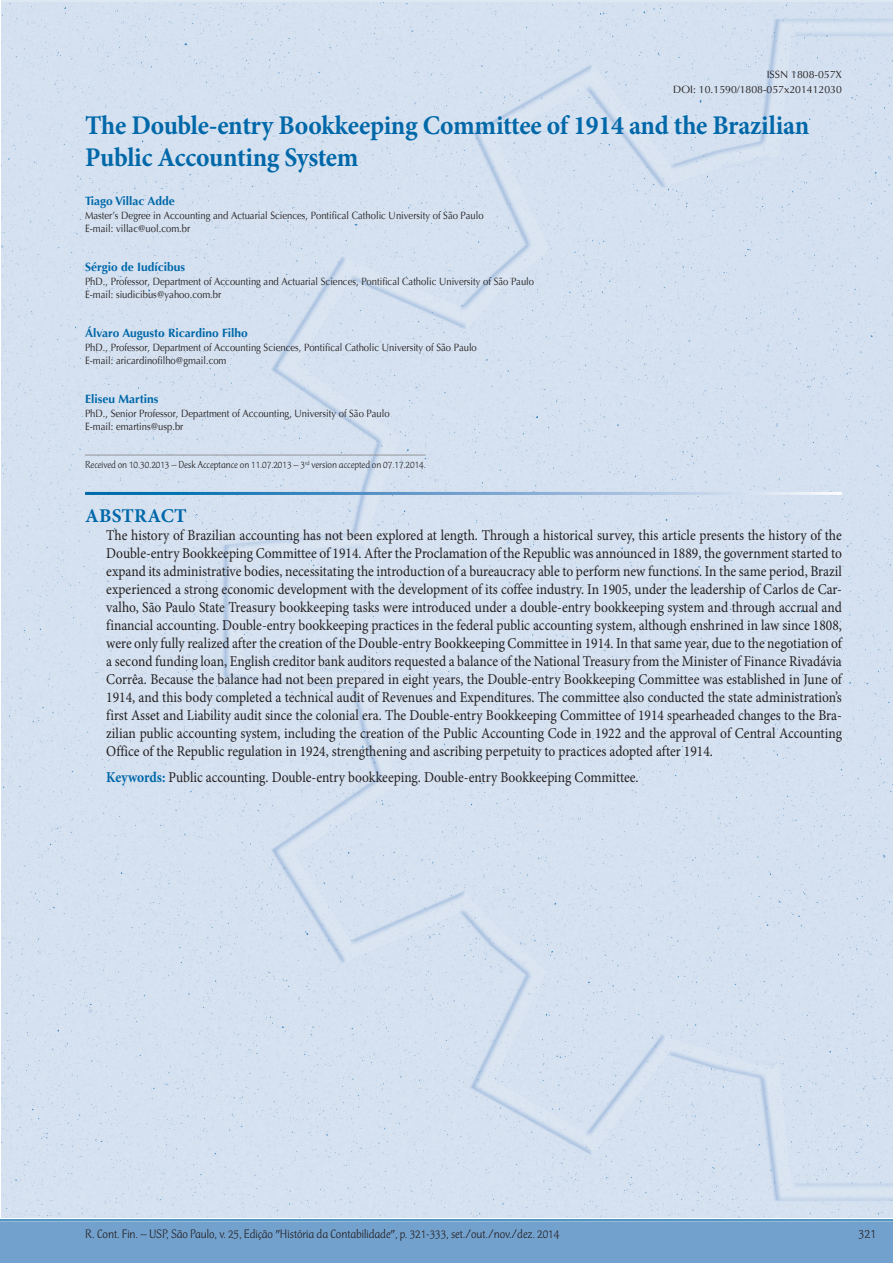
<style>
.page{position:relative;width:893px;height:1263px;background:#fff}
.page>*{position:absolute;margin:0;border:0;box-sizing:border-box;transform-origin:0 0}
._01-Tit-Artigo_Port{font:700 27px/32.4px "Minion Pro";letter-spacing:-.01em;color:#0068a9;scale:.95 1}
._01-Resumo-Abstract{font:700 19.5px "Minion Pro";letter-spacing:.01em;color:#0068a9}
._01-Texto-Resumo-Por{font:15px/18px "Minion Pro";color:#231f20;text-align:justify;scale:.9 1}
.t1{font:300 13.5px "CT Mercurius Std";color:#231f20}
._00-Pag-Mestra_-_Dir{font:300 12.75px "CT Mercurius Std";color:#231f20}
._01-Autor{font:700 12px "Optima";color:#0068a9}
._01-Autor-Universida{font:10.5px "Optima";color:#231f20;scale:.9 1}
._01-XFonte__Recebido{font:300 10.5px "CT Mercurius Std";color:#231f20}
._03-Fonte-Fig_Tab_Qu{font:10.5px "Optima";color:#231f20}
.s1{font-weight:700;color:#0068a9}
</style>
<div class="page">
<div style="left:0;top:1221px;width:893px;height:42px;background:#73a1ce"></div>
<hr style="left:0;top:1219px;width:893px;height:2px;background:#1c7bb7">
<div style="left:1px;top:3px;width:892px;height:1215px;background:#d5e1f0"></div>
<hr style="left:85px;top:455px;width:341px;height:1px;background:#939598">
<hr style="left:85px;top:492px;width:757px;height:3px;background:#fff">
<p class="_03-Fonte-Fig_Tab_Qu" style="left:767px;top:68px;width:77px">ISSN 1808-057X</p>
<p class="_03-Fonte-Fig_Tab_Qu" style="left:673px;top:83px;width:170px">DOI: 10.1590/1808-057x201412030</p>
<p class="_01-Tit-Artigo_Port" style="left:85px;top:108px;width:764px">The Double-entry Bookkeeping Committee of 1914 and the Brazilian<br>Public Accounting System</p>
<p class="_01-Autor" style="left:85px;top:194px;width:91px">Tiago Villac Adde</p>
<p class="_01-Autor-Universida" style="left:85px;top:208px;width:444px">Master’s Degree in Accounting and Actuarial Sciences, Pontifical Catholic University of São Paulo</p>
<p class="_01-Autor-Universida" style="left:85px;top:222px;width:118px">E-mail: villac@uol.com.br</p>
<p class="_01-Autor" style="left:85px;top:260px;width:102px">Sérgio de Iudícibus</p>
<p class="_01-Autor-Universida" style="left:85px;top:274px;width:500px">PhD., Professor, Department of Accounting and Actuarial Sciences, Pontifical Catholic University of São Paulo</p>
<p class="_01-Autor-Universida" style="left:85px;top:288px;width:153px">E-mail: siudicibus@yahoo.com.br</p>
<p class="_01-Autor" style="left:85px;top:326px;width:164px">Álvaro Augusto Ricardino Filho</p>
<p class="_01-Autor-Universida" style="left:85px;top:340px;width:437px">PhD., Professor, Department of Accounting Sciences, Pontifical Catholic University of São Paulo</p>
<p class="_01-Autor-Universida" style="left:85px;top:354px;width:159px">E-mail: aricardinofilho@gmail.com</p>
<p class="_01-Autor" style="left:85px;top:392px;width:75px">Eliseu Martins</p>
<p class="_01-Autor-Universida" style="left:85px;top:406px;width:340px">PhD., Senior Professor, Department of Accounting, University of São Paulo</p>
<p class="_01-Autor-Universida" style="left:85px;top:420px;width:111px">E-mail: emartins@usp.br</p>
<p class="_01-XFonte__Recebido" style="left:85px;top:459px;width:342px">Received on 10.30.2013 – Desk Acceptance on 11.07.2013 – 3<sup>rd</sup> version accepted on 07.17.2014.</p>
<p class="_01-Resumo-Abstract" style="left:85px;top:502px;width:103px">ABSTRACT</p>
<p class="_01-Texto-Resumo-Por" style="left:106px;top:526px;width:819px">The history of Brazilian accounting has not been explored at length. Through a historical survey, this article presents the history of the Double-entry Bookkeeping Committee of 1914. After the Proclamation of the Republic was announced in 1889, the government started to expand its administrative bodies, necessitating the introduction of a bureaucracy able to perform new functions. In the same period, Brazil experienced a strong economic development with the development of its coffee industry. In 1905, under the leadership of Carlos de Car&shy;valho, São Paulo State Treasury bookkeeping tasks were introduced under a double-entry bookkeeping system and through accrual and financial accounting. Double-entry bookkeeping practices in the federal public accounting system, although enshrined in law since 1808, were only fully realized after the creation of the Double-entry Bookkeeping Committee in 1914. In that same year, due to the negotiation of a second funding loan, English creditor bank auditors requested a balance of the National Treasury from the Minister of Finance Rivadávia Corrêa. Because the balance had not been prepared in eight years, the Double-entry Bookkeeping Committee was established in June of 1914, and this body completed a technical audit of Revenues and Expenditures. The committee also conducted the state administration’s first Asset and Liability audit since the colonial era. The Double-entry Bookkeeping Committee of 1914 spearheaded changes to the Bra&shy;zilian public accounting system, including the creation of the Public Accounting Code in 1922 and the approval of Central Accounting Office of the Republic regulation in 1924, strengthening and ascribing perpetuity to practices adopted after 1914.</p>
<p class="_01-Texto-Resumo-Por" style="left:106px;top:768px;width:593px"><span class="s1">Keywords:</span> Public accounting. Double-entry bookkeeping. Double-entry Bookkeeping Committee.</p>
<p class="_00-Pag-Mestra_-_Dir" style="left:85px;top:1227px;width:476px">R. Cont. Fin. – USP, São Paulo, v. 25, Edição "História da Contabilidade", p. 321-333, set./out./nov./dez. 2014</p>
<p class="t1" style="left:858px;top:1227px;width:19px">321</p>
</div>
